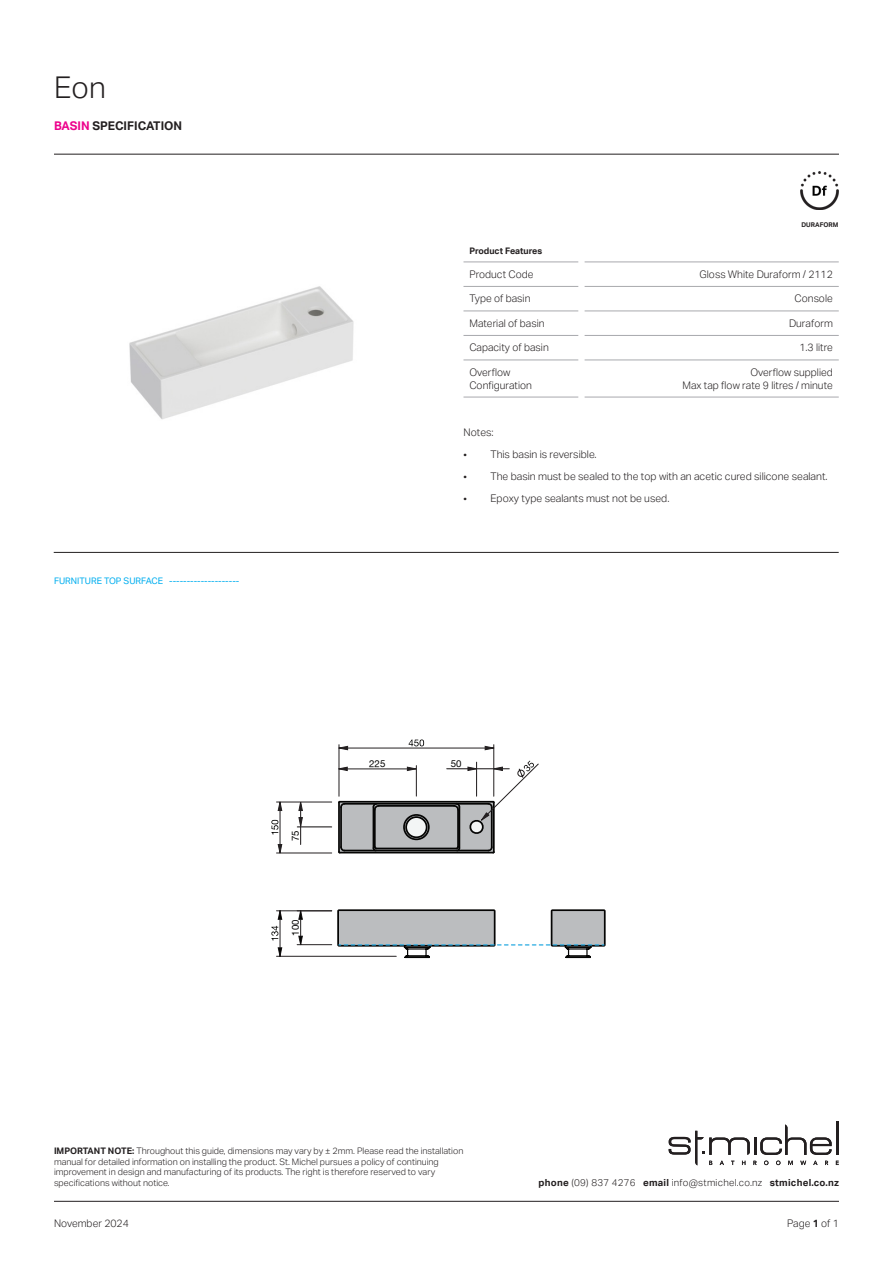
<style>
.page{position:relative;width:893px;height:1263px;background:#fff}
.page>*{position:absolute;margin:0;border:0;box-sizing:border-box;transform-origin:0 0}
.t1{font:300 30px "Aktiv Grotesk";color:#231f20}
.t2{font:700 12px "Aktiv Grotesk";color:#231f20}
.t3{font:300 10.5px/12.6px "Aktiv Grotesk";color:#231f20}
.t4{font:300 9.75px "Aktiv Grotesk";letter-spacing:.025em;color:#231f20}
.t5{font:9.75px "Helvetica Neue";color:#050504}
.t6{font:9.6px "Helvetica Neue";color:#050504}
.t7{font:300 9px/10.8px "Aktiv Grotesk";color:#231f20}
.t8{font:9px "Aktiv Grotesk";color:#00aeef}
.t9{font:700 9px "Aktiv Grotesk";color:#231f20}
.t10{font:700 6.45px "Aktiv Grotesk";color:#231f20}
.s1{color:#ed028c}
.s2{font-weight:700}
</style>
<div class="page">
<hr style="left:54px;top:1201px;width:785px;height:1px;background:#231f20">
<hr style="left:836px;top:1121px;width:3px;height:34px;background:#231f20">
<svg style="left:669px;top:1124px;width:170px;height:41px"></svg>
<hr style="left:54px;top:154px;width:785px;height:1px;background:#231f20">
<hr style="left:463px;top:262px;width:115px;height:1px;background:#a8a9ad">
<hr style="left:585px;top:262px;width:254px;height:1px;background:#a8a9ad">
<hr style="left:463px;top:286px;width:115px;height:1px;background:#a8a9ad">
<hr style="left:585px;top:286px;width:254px;height:1px;background:#a8a9ad">
<hr style="left:463px;top:311px;width:115px;height:1px;background:#a8a9ad">
<hr style="left:585px;top:311px;width:254px;height:1px;background:#a8a9ad">
<hr style="left:463px;top:335px;width:115px;height:1px;background:#a8a9ad">
<hr style="left:585px;top:335px;width:254px;height:1px;background:#a8a9ad">
<hr style="left:463px;top:360px;width:115px;height:1px;background:#a8a9ad">
<hr style="left:585px;top:360px;width:254px;height:1px;background:#a8a9ad">
<hr style="left:463px;top:397px;width:115px;height:1px;background:#a8a9ad">
<hr style="left:585px;top:397px;width:254px;height:1px;background:#a8a9ad">
<hr style="left:54px;top:552px;width:785px;height:1px;background:#231f20">
<img style="left:801px;top:172px;width:38px;height:38px">
<svg style="left:271px;top:820px;width:7px;height:14px"></svg>
<svg style="left:278px;top:844px;width:4px;height:9px"></svg>
<svg style="left:278px;top:801px;width:4px;height:10px"></svg>
<hr style="left:280px;top:802px;width:1px;height:51px;background:#231f20">
<hr style="left:276px;top:853px;width:56px;height:1px;background:#231f20">
<hr style="left:276px;top:802px;width:56px;height:1px;background:#231f20">
<hr style="left:297px;top:944px;width:35px;height:1px;background:#231f20">
<hr style="left:276px;top:956px;width:120px;height:1px;background:#231f20">
<hr style="left:276px;top:910px;width:56px;height:1px;background:#231f20">
<svg style="left:298px;top:910px;width:5px;height:35px"></svg>
<svg style="left:271px;top:910px;width:11px;height:47px"></svg>
<svg style="left:338px;top:739px;width:156px;height:11px"></svg>
<hr style="left:339px;top:745px;width:1px;height:51px;background:#231f20">
<hr style="left:493px;top:745px;width:1px;height:51px;background:#231f20">
<hr style="left:339px;top:748px;width:155px;height:1px;background:#231f20">
<svg style="left:338px;top:761px;width:201px;height:93px"></svg>
<hr style="left:447px;top:768px;width:62px;height:1px;background:#231f20">
<hr style="left:476px;top:762px;width:1px;height:34px;background:#231f20">
<svg style="left:298px;top:817px;width:5px;height:9px"></svg>
<svg style="left:298px;top:801px;width:5px;height:10px"></svg>
<hr style="left:300px;top:804px;width:1px;height:40px;background:#231f20">
<hr style="left:297px;top:827px;width:35px;height:1px;background:#231f20">
<svg style="left:337px;top:909px;width:269px;height:50px"></svg>
<img style="left:129px;top:286px;width:225px;height:134px">
<p class="t1" style="left:54px;top:70px;width:53px">Eon</p>
<p class="t2" style="left:54px;top:118px;width:130px"><span class="s1">BASIN</span> SPECIFICATION</p>
<p class="t8" style="left:54px;top:576px;width:187px">FURNITURE TOP SURFACE --------------------</p>
<p class="t10" style="left:801px;top:221px;width:38px">DURAFORM</p>
<p class="t9" style="left:469px;top:245px;width:74px">Product Features</p>
<p class="t3" style="left:469px;top:268px;width:66px">Product Code</p>
<p class="t3" style="left:700px;top:268px;width:135px">Gloss White Duraform / 2112</p>
<p class="t3" style="left:469px;top:292px;width:63px">Type of basin</p>
<p class="t3" style="left:795px;top:292px;width:40px">Console</p>
<p class="t3" style="left:469px;top:317px;width:77px">Material of basin</p>
<p class="t3" style="left:789px;top:317px;width:45px">Duraform</p>
<p class="t3" style="left:469px;top:341px;width:81px">Capacity of basin</p>
<p class="t3" style="left:799px;top:341px;width:35px">1.3 litre</p>
<p class="t3" style="left:469px;top:366px;width:64px">Overflow<br>Configuration</p>
<p class="t3" style="left:750px;top:366px;width:84px">Overflow supplied</p>
<p class="t3" style="left:683px;top:379px;width:152px">Max tap flow rate 9 litres / minute</p>
<p class="t3" style="left:463px;top:426px;width:32px">Notes:</p>
<p class="t3" style="left:463px;top:448px;width:135px">• This basin is reversible.</p>
<p class="t3" style="left:463px;top:470px;width:366px">• The basin must be sealed to the top with an acetic cured silicone sealant.</p>
<p class="t3" style="left:463px;top:492px;width:207px">• Epoxy type sealants must not be used.</p>
<p class="t5" style="left:290px;top:841px;width:12px;rotate:-90deg">75</p>
<p class="t5" style="left:290px;top:936px;width:17px;rotate:-90deg">100</p>
<p class="t6" style="left:369px;top:758px;width:18px">225</p>
<p class="t6" style="left:451px;top:758px;width:12px">50</p>
<p class="t7" style="left:54px;top:1145px;width:411px"><span class="s2">IMPORTANT NOTE:</span> Throughout this guide, dimensions may vary by ± 2mm. Please read the installation manual for detailed information on installing the product. St. Michel pursues a policy of continuing improvement in design and manufacturing of its products. The right is therefore reserved to vary specifications without notice.</p>
<p class="t3" style="left:54px;top:1217px;width:76px">November 2024</p>
<p class="t3" style="left:787px;top:1217px;width:53px">Page <span class="s2">1</span> of 1</p>
<p class="t4" style="left:539px;top:1177px;width:302px"><span class="s2">phone</span> (09) 837 4276 <span class="s2">email</span> info@stmichel.co.nz <span class="s2">stmichel.co.nz</span></p>
</div>
